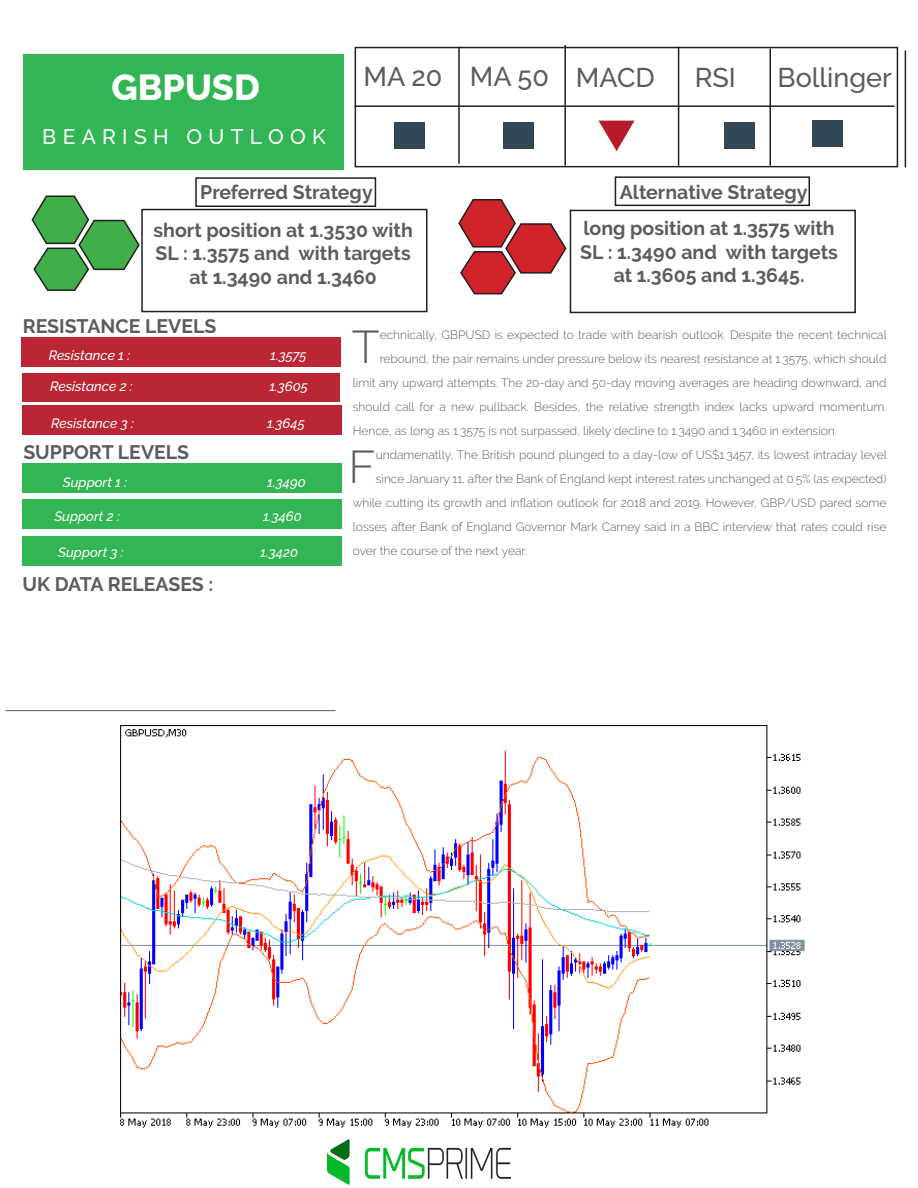
<style>
.page{position:relative;width:918px;height:1188px;background:#fff}
.page>*{position:absolute;margin:0;border:0;box-sizing:border-box;transform-origin:0 0}
.t1{font:300 45.75px "Raleway";color:#5c5c5f}
.t2{font:800 36px "Raleway";color:#fff}
.t3{font:500 27px "Raleway";color:#5c5c5f}
.t4{font:500 21px "Raleway";letter-spacing:.3em;color:#fff}
.t5{font:700 19.5px/23.4px "Raleway";color:#5c5c5f;text-align:center}
.t6{font:italic 500 13.5px "Raleway";color:#fff}
.t7{font:300 12px "Raleway";color:#5c5c5f}
</style>
<div class="page">
<div style="left:22px;top:338px;width:319px;height:29px;background:#ba2634"></div>
<div style="left:22px;top:374px;width:317px;height:28px;background:#ba2634"></div>
<div style="left:22px;top:406px;width:319px;height:29px;background:#ba2634"></div>
<div style="left:23px;top:463px;width:319px;height:30px;background:#32b554"></div>
<div style="left:22px;top:500px;width:319px;height:29px;background:#32b554"></div>
<div style="left:22px;top:536px;width:319px;height:29px;background:#32b554"></div>
<div style="left:23px;top:54px;width:321px;height:115px;background:#32b554"></div>
<hr style="left:905px;top:50px;width:1px;height:117px;background:#231f20">
<img style="left:120px;top:725px;width:685px;height:403px">
<svg style="left:31px;top:195px;width:109px;height:96px"></svg>
<svg style="left:458px;top:199px;width:109px;height:96px"></svg>
<img style="left:327px;top:1139px;width:184px;height:45px">
<div style="left:195px;top:177px;width:181px;height:30px;border:2px solid #231f20"></div>
<div style="left:141px;top:209px;width:287px;height:103px;border:2px solid #231f20"></div>
<div style="left:503px;top:122px;width:31px;height:27px;background:#344757"></div>
<div style="left:394px;top:122px;width:31px;height:26px;background:#344757"></div>
<div style="left:355px;top:47px;width:543px;height:120px;border:2px solid #231f20"></div>
<hr style="left:355px;top:105px;width:540px;height:2px;background:#231f20">
<hr style="left:458px;top:47px;width:2px;height:117px;background:#231f20">
<hr style="left:564px;top:45px;width:2px;height:121px;background:#231f20">
<hr style="left:678px;top:47px;width:1px;height:119px;background:#231f20">
<hr style="left:770px;top:49px;width:1px;height:117px;background:#231f20">
<div style="left:724px;top:122px;width:31px;height:26px;background:#344757"></div>
<svg style="left:598px;top:121px;width:36px;height:30px"></svg>
<div style="left:813px;top:121px;width:30px;height:26px;background:#344757"></div>
<div style="left:615px;top:176px;width:195px;height:30px;border:2px solid #231f20"></div>
<div style="left:570px;top:210px;width:286px;height:103px;border:2px solid #231f20"></div>
<hr style="left:5px;top:710px;width:331px;height:1px;background:#5c5c5f">
<h2 class="t2" style="left:112px;top:67px;width:150px">GBPUSD</h2>
<h3 class="t4" style="left:42px;top:125px;width:285px">BEARISH OUTLOOK</h3>
<h3 class="t3" style="left:364px;top:60px;width:293px">MA 20 MA 50 MACD</h3>
<h3 class="t3" style="left:695px;top:61px;width:43px">RSI</h3>
<h3 class="t3" style="left:778px;top:61px;width:116px">Bollinger</h3>
<h3 class="t5" style="left:154px;top:174px;width:261px;line-height:37.7px">Preferred Strategy<br>short position at 1.3530 with</h3>
<h3 class="t5" style="left:156px;top:242px;width:257px">SL : 1.3575 and with targets at 1.3490 and 1.3460</h3>
<h3 class="t5" style="left:583px;top:175px;width:253px;line-height:35.8px">Alternative Strategy<br>long position at 1.3575 with</h3>
<h3 class="t5" style="left:580px;top:240px;width:259px">SL : 1.3490 and with targets at 1.3605 and 1.3645.</h3>
<h3 class="t5" style="left:23px;top:315px;width:195px">RESISTANCE LEVELS</h3>
<p class="t6" style="left:49px;top:348px;width:83px">Resistance 1 :</p>
<p class="t6" style="left:270px;top:348px;width:38px">1.3575</p>
<p class="t6" style="left:50px;top:378px;width:84px">Resistance 2 :</p>
<p class="t6" style="left:269px;top:378px;width:40px">1.3605</p>
<p class="t6" style="left:51px;top:415px;width:84px">Resistance 3 :</p>
<p class="t6" style="left:267px;top:415px;width:39px">1.3645</p>
<h3 class="t5" style="left:23px;top:441px;width:167px">SUPPORT LEVELS</h3>
<p class="t6" style="left:63px;top:474px;width:66px">Support 1 :</p>
<p class="t6" style="left:267px;top:474px;width:40px">1.3490</p>
<p class="t6" style="left:54px;top:509px;width:67px">Support 2 :</p>
<p class="t6" style="left:263px;top:509px;width:40px">1.3460</p>
<p class="t6" style="left:58px;top:545px;width:67px">Support 3 :</p>
<p class="t6" style="left:260px;top:545px;width:39px">1.3420</p>
<h3 class="t5" style="left:23px;top:572px;width:192px">UK DATA RELEASES :</h3>
<h1 class="t1" style="left:352px;top:320px;width:29px">T</h1>
<p class="t7" style="left:380px;top:328px;width:509px">echnically, GBPUSD is expected to trade with bearish outlook. Despite the recent technical</p>
<p class="t7" style="left:380px;top:352px;width:508px">rebound, the pair remains under pressure below its nearest resistance at 1.3575, which should</p>
<p class="t7" style="left:353px;top:376px;width:535px">limit any upward attempts. The 20-day and 50-day moving averages are heading downward, and</p>
<p class="t7" style="left:353px;top:400px;width:535px">should call for a new pullback. Besides, the relative strength index lacks upward momentum.</p>
<p class="t7" style="left:353px;top:424px;width:486px">Hence, as long as 1.3575 is not surpassed, likely decline to 1.3490 and 1.3460 in extension.</p>
<h1 class="t1" style="left:349px;top:440px;width:29px">F</h1>
<p class="t7" style="left:376px;top:448px;width:513px">undamenatlly, The British pound plunged to a day-low of US$1.3457, its lowest intraday level</p>
<p class="t7" style="left:376px;top:472px;width:512px">since January 11, after the Bank of England kept interest rates unchanged at 0.5% (as expected)</p>
<p class="t7" style="left:353px;top:496px;width:535px">while cutting its growth and inflation outlook for 2018 and 2019. However, GBP/USD pared some</p>
<p class="t7" style="left:353px;top:520px;width:535px">losses after Bank of England Governor Mark Carney said in a BBC interview that rates could rise</p>
<p class="t7" style="left:353px;top:544px;width:176px">over the course of the next year.</p>
</div>
